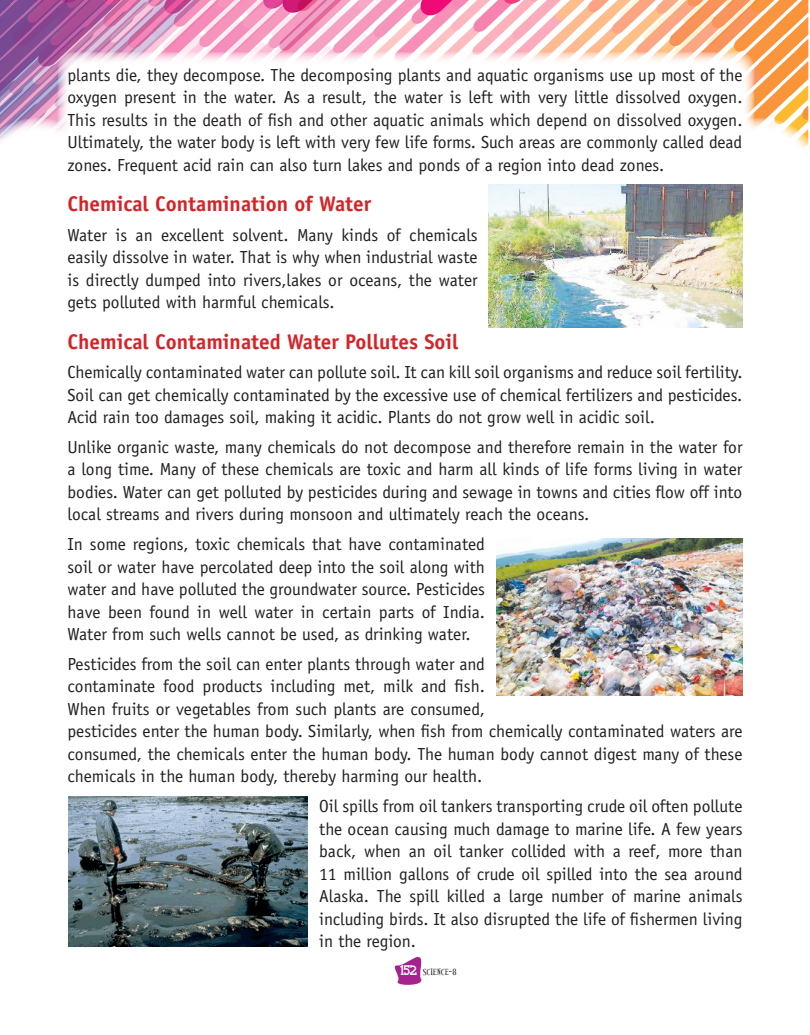
<style>
.page{position:relative;width:810px;height:1035px;background:#fff}
.page>*{position:absolute;margin:0;border:0;box-sizing:border-box;transform-origin:0 0}
.t1{font:700 21.25px "Officina Sans";color:#d42429}
.t2{font:17.5px/22.5px "Officina Sans";color:#241f1f;text-align:justify}
.t3{font:8.75px "Alleycat ICG";color:#241f1f}
.s1{font-family:"Cash Font";font-size:13.75px;color:#fff}
</style>
<div class="page">
<svg style="left:394px;top:957px;width:28px;height:28px"></svg>
<svg style="left:0;top:0;width:809px;height:156px"></svg>
<div style="left:58px;top:52px;width:697px;height:507px;background:#fff;border-radius:15px"></div>
<img style="left:489px;top:185px;width:253px;height:142px">
<img style="left:496px;top:539px;width:246px;height:156px">
<img style="left:69px;top:796px;width:239px;height:151px">
<p class="t2" style="left:68px;top:63px;width:677px">plants die, they decompose. The decomposing plants and aquatic organisms use up most of the oxygen present in the water. As a result, the water is left with very little dissolved oxygen.<br>This results in the death of fish and other aquatic animals which depend on dissolved oxygen.<br>Ultimately, the water body is left with very few life forms. Such areas are commonly called dead zones. Frequent acid rain can also turn lakes and ponds of a region into dead zones.</p>
<p class="t1" style="left:68px;top:190px;width:305px">Chemical Contamination of Water</p>
<p class="t2" style="left:68px;top:224px;width:412px">Water is an excellent solvent. Many kinds of chemicals easily dissolve in water. That is why when industrial waste is directly dumped into rivers,lakes or oceans, the water gets polluted with harmful chemicals.</p>
<p class="t1" style="left:68px;top:328px;width:393px">Chemical Contaminated Water Pollutes Soil</p>
<p class="t2" style="left:68px;top:361px;width:677px">Chemically contaminated water can pollute soil. It can kill soil organisms and reduce soil fertility.<br>Soil can get chemically contaminated by the excessive use of chemical fertilizers and pesticides.<br>Acid rain too damages soil, making it acidic. Plants do not grow well in acidic soil.</p>
<p class="t2" style="left:68px;top:436px;width:677px">Unlike organic waste, many chemicals do not decompose and therefore remain in the water for a long time. Many of these chemicals are toxic and harm all kinds of life forms living in water bodies. Water can get polluted by pesticides during and sewage in towns and cities flow off into local streams and rivers during monsoon and ultimately reach the oceans.</p>
<p class="t2" style="left:68px;top:533px;width:419px">In some regions, toxic chemicals that have contaminated soil or water have percolated deep into the soil along with water and have polluted the groundwater source. Pesticides have been found in well water in certain parts of India.<br>Water from such wells cannot be used, as drinking water.</p>
<p class="t2" style="left:68px;top:653px;width:677px;text-align:left">Pesticides from the soil can enter plants through water and<br>contaminate food products including met, milk and fish.<br>When fruits or vegetables from such plants are consumed,<br>pesticides enter the human body. Similarly, when fish from chemically contaminated waters are consumed, the chemicals enter the human body. The human body cannot digest many of these chemicals in the human body, thereby harming our health.</p>
<p class="t2" style="left:319px;top:795px;width:425px">Oil spills from oil tankers transporting crude oil often pollute the ocean causing much damage to marine life. A few years back, when an oil tanker collided with a reef, more than 11 million gallons of crude oil spilled into the sea around Alaska. The spill killed a large number of marine animals including birds. It also disrupted the life of fishermen living in the region.</p>
<p class="t3" style="left:400px;top:967px;width:58px"><span class="s1">152</span> SCIENCE-8</p>
</div>
